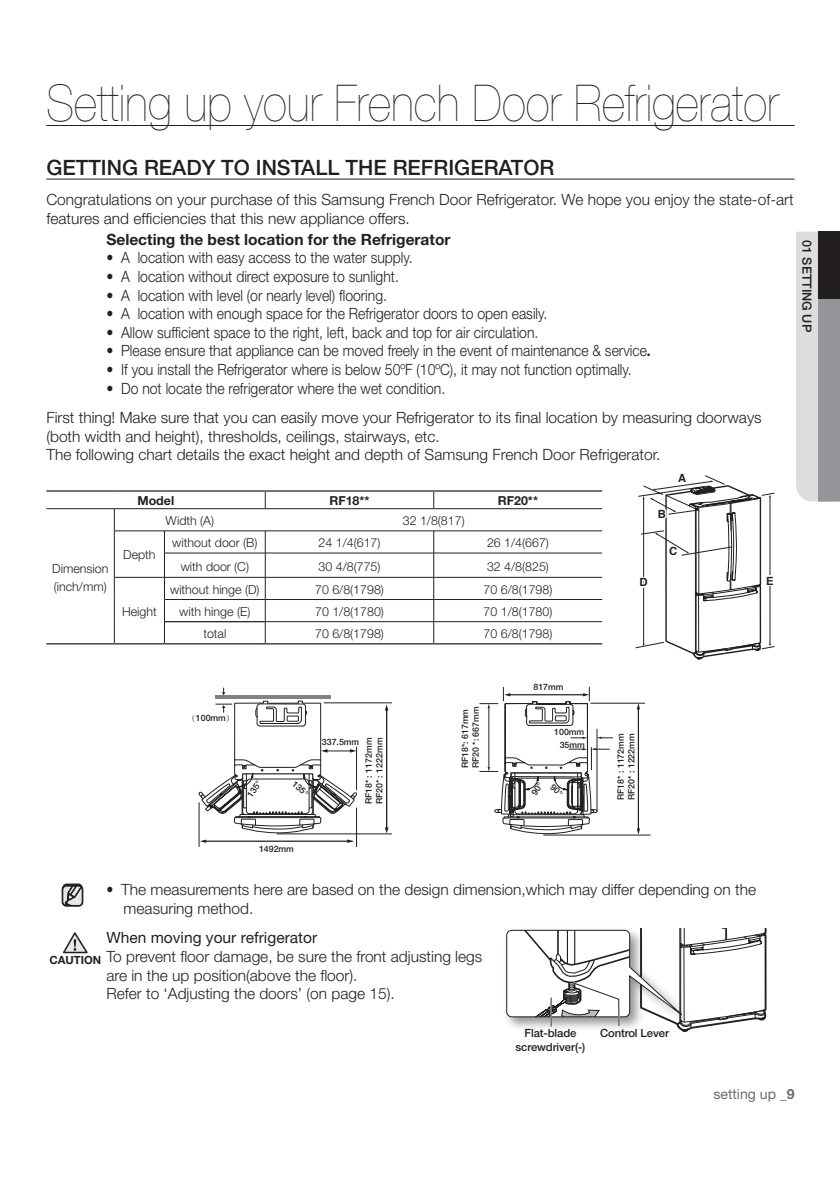
<style>
.page{position:relative;width:840px;height:1191px;background:#fff}
.page>*{position:absolute;margin:0;border:0;box-sizing:border-box;transform-origin:0 0}
.Level1__Heading_Hidd{font:200 50.8px "Helvetica Neue LT Pro";color:#231f20;scale:.9 1}
.Level2__Heading{font:500 21.2px "Helvetica Neue LT Pro";color:#231f20}
.Level1__Body{font:300 15.6px/18.6px "Helvetica Neue LT Pro";color:#231f20}
.Level3__List_in_Note{font:300 15.6px "Helvetica Neue LT Pro";color:#231f20;scale:.9 1}
.Level1__Body-2{font:300 15.6px "Helvetica Neue LT Pro";color:#231f20;scale:.9 1}
.Level3__List_in_Note-2{font:700 15.6px "Helvetica Neue LT Pro";color:#231f20}
.t1{font:15.6px "Helvetica Neue LT Pro";color:#231f20}
.Level1_Body{font:14.2px "Helvetica Neue LT Pro";color:#6c6d70}
.Level1__Body-3{font:500 12.6px "Helvetica Neue LT Pro";color:#231f20}
.t2{font:300 12.4px "Helvetica Neue LT Pro";color:#231f20}
.t3{font:700 12.4px "Helvetica Neue LT Pro";color:#231f20}
.t4{font:500 11.2px "Helvetica Neue LT Pro";letter-spacing:-.01em;color:#231f20}
.Table__Body{font:700 11.2px "Helvetica Neue LT Pro";color:#231f20}
.t5{font:700 11.2px "Helvetica";color:#231f20}
.t6{font:500 8.8px/10.6px "Helvetica Neue LT Pro";color:#231f20}
.s1{font-weight:700}
.s2{font-family:"Adobe Song Std Light GBK EUC H";font-weight:400}
</style>
<div class="page">
<hr style="left:46px;top:125px;width:748px;height:1px;background:#231f20">
<svg style="left:61px;top:883px;width:22px;height:24px"></svg>
<svg style="left:63px;top:932px;width:25px;height:22px"></svg>
<hr style="left:46px;top:490px;width:68px;height:1px;background:#231f20">
<hr style="left:114px;top:490px;width:50px;height:1px;background:#231f20">
<hr style="left:164px;top:490px;width:101px;height:1px;background:#231f20">
<hr style="left:265px;top:490px;width:168px;height:1px;background:#231f20">
<hr style="left:433px;top:490px;width:169px;height:1px;background:#231f20">
<hr style="left:164px;top:621px;width:101px;height:1px;background:#231f20">
<hr style="left:46px;top:643px;width:68px;height:1px;background:#231f20">
<hr style="left:114px;top:643px;width:50px;height:1px;background:#231f20">
<hr style="left:164px;top:643px;width:101px;height:1px;background:#231f20">
<hr style="left:265px;top:643px;width:168px;height:1px;background:#231f20">
<hr style="left:433px;top:643px;width:169px;height:1px;background:#231f20">
<svg style="left:265px;top:491px;width:1px;height:17px"></svg>
<svg style="left:433px;top:491px;width:1px;height:17px"></svg>
<hr style="left:46px;top:508px;width:68px;height:1px;background:#231f20">
<hr style="left:114px;top:508px;width:50px;height:1px;background:#231f20">
<hr style="left:164px;top:508px;width:101px;height:1px;background:#231f20">
<hr style="left:265px;top:508px;width:168px;height:1px;background:#231f20">
<hr style="left:433px;top:508px;width:169px;height:1px;background:#231f20">
<hr style="left:114px;top:530px;width:50px;height:1px;background:#231f20">
<hr style="left:164px;top:530px;width:101px;height:1px;background:#231f20">
<hr style="left:265px;top:530px;width:168px;height:1px;background:#231f20">
<hr style="left:433px;top:530px;width:169px;height:1px;background:#231f20">
<hr style="left:164px;top:552px;width:101px;height:1px;background:#231f20">
<hr style="left:265px;top:552px;width:168px;height:1px;background:#231f20">
<hr style="left:433px;top:552px;width:169px;height:1px;background:#231f20">
<hr style="left:114px;top:577px;width:50px;height:1px;background:#231f20">
<hr style="left:164px;top:577px;width:101px;height:1px;background:#231f20">
<hr style="left:265px;top:577px;width:168px;height:1px;background:#231f20">
<hr style="left:433px;top:577px;width:169px;height:1px;background:#231f20">
<hr style="left:164px;top:599px;width:101px;height:1px;background:#231f20">
<hr style="left:265px;top:599px;width:168px;height:1px;background:#231f20">
<hr style="left:433px;top:599px;width:169px;height:1px;background:#231f20">
<svg style="left:114px;top:509px;width:1px;height:134px"></svg>
<svg style="left:164px;top:531px;width:1px;height:112px"></svg>
<hr style="left:265px;top:621px;width:168px;height:1px;background:#231f20">
<svg style="left:265px;top:531px;width:1px;height:112px"></svg>
<hr style="left:433px;top:621px;width:169px;height:1px;background:#231f20">
<svg style="left:433px;top:531px;width:1px;height:112px"></svg>
<svg style="left:635px;top:475px;width:140px;height:184px"></svg>
<hr style="left:46px;top:179px;width:748px;height:1px;background:#231f20">
<svg style="left:506px;top:928px;width:260px;height:104px"></svg>
<svg style="left:796px;top:232px;width:43px;height:269px;background:#bdbfc1"></svg>
<div style="left:817px;top:232px;width:22px;height:67px;background:#231f20"></div>
<hr style="left:198px;top:802px;width:1px;height:44px;background:#231f20">
<hr style="left:277px;top:833px;width:114px;height:1px;background:#231f20">
<hr style="left:324px;top:702px;width:67px;height:1px;background:#231f20">
<svg style="left:385px;top:704px;width:3px;height:129px"></svg>
<svg style="left:198px;top:688px;width:160px;height:155px"></svg>
<hr style="left:543px;top:834px;width:107px;height:1px;background:#231f20">
<hr style="left:590px;top:703px;width:54px;height:1px;background:#231f20">
<svg style="left:636px;top:703px;width:3px;height:131px"></svg>
<hr style="left:356px;top:808px;width:1px;height:38px;background:#231f20">
<svg style="left:479px;top:687px;width:133px;height:148px"></svg>
<p class="Level1__Heading_Hidd" style="left:46px;top:74px;width:815px">Setting up your French Door Refrigerator</p>
<p class="Level2__Heading" style="left:46px;top:155px;width:509px">GETTING READY TO INSTALL THE REFRIGERATOR</p>
<p class="Level1__Body" style="left:46px;top:190px;width:748px">Congratulations on your purchase of this Samsung French Door Refrigerator. We hope you enjoy the state-of-art features and efficiencies that this new appliance offers.</p>
<p class="Level3__List_in_Note-2" style="left:106px;top:229px;width:345px">Selecting the best location for the Refrigerator</p>
<p class="Level3__List_in_Note" style="left:106px;top:248px;width:341px">• A location with easy access to the water supply.</p>
<p class="Level3__List_in_Note" style="left:106px;top:267px;width:326px">• A location without direct exposure to sunlight.</p>
<p class="Level3__List_in_Note" style="left:106px;top:285px;width:313px">• A location with level (or nearly level) flooring.</p>
<p class="Level3__List_in_Note" style="left:106px;top:304px;width:491px">• A location with enough space for the Refrigerator doors to open easily.</p>
<p class="Level3__List_in_Note" style="left:106px;top:323px;width:481px">• Allow sufficient space to the right, left, back and top for air circulation.</p>
<p class="Level3__List_in_Note" style="left:106px;top:341px;width:606px">• Please ensure that appliance can be moved freely in the event of maintenance &amp; service<span class="s1">.</span></p>
<p class="Level3__List_in_Note" style="left:106px;top:360px;width:584px">• If you install the Refrigerator where is below 50ºF (10ºC), it may not function optimally.</p>
<p class="Level3__List_in_Note" style="left:106px;top:378px;width:378px">• Do not locate the refrigerator where the wet condition.</p>
<p class="Level1__Body" style="left:46px;top:408px;width:716px">First thing! Make sure that you can easily move your Refrigerator to its final location by measuring doorways</p>
<p class="Level1__Body" style="left:46px;top:426px;width:394px">(both width and height), thresholds, ceilings, stairways, etc.</p>
<p class="Level1__Body" style="left:46px;top:445px;width:615px">The following chart details the exact height and depth of Samsung French Door Refrigerator.</p>
<p class="t2" style="left:52px;top:560px;width:58px">Dimension</p>
<p class="t2" style="left:54px;top:578px;width:54px">(inch/mm)</p>
<p class="t3" style="left:137px;top:493px;width:38px">Model</p>
<p class="t3" style="left:329px;top:493px;width:42px">RF18**</p>
<p class="t3" style="left:497px;top:493px;width:42px">RF20**</p>
<p class="t2" style="left:123px;top:547px;width:34px">Depth</p>
<p class="t2" style="left:122px;top:604px;width:36px">Height</p>
<p class="t2" style="left:165px;top:513px;width:50px">Width (A)</p>
<p class="t2" style="left:402px;top:513px;width:63px">32 1/8(817)</p>
<p class="t2" style="left:172px;top:535px;width:87px">without door (B)</p>
<p class="t2" style="left:318px;top:535px;width:63px">24 1/4(617)</p>
<p class="t2" style="left:486px;top:535px;width:63px">26 1/4(667)</p>
<p class="t2" style="left:181px;top:558px;width:70px">with door (C)</p>
<p class="t2" style="left:318px;top:558px;width:63px">30 4/8(775)</p>
<p class="t2" style="left:486px;top:558px;width:63px">32 4/8(825)</p>
<p class="t2" style="left:170px;top:582px;width:91px">without hinge (D)</p>
<p class="t2" style="left:315px;top:582px;width:70px">70 6/8(1798)</p>
<p class="t2" style="left:483px;top:582px;width:70px">70 6/8(1798)</p>
<p class="t2" style="left:179px;top:604px;width:73px">with hinge (E)</p>
<p class="t2" style="left:315px;top:604px;width:70px">70 1/8(1780)</p>
<p class="t2" style="left:483px;top:604px;width:70px">70 1/8(1780)</p>
<p class="t2" style="left:203px;top:626px;width:24px">total</p>
<p class="t2" style="left:315px;top:626px;width:70px">70 6/8(1798)</p>
<p class="t2" style="left:483px;top:626px;width:70px">70 6/8(1798)</p>
<p class="t5" style="left:657px;top:507px;width:10px">B</p>
<p class="t5" style="left:677px;top:471px;width:10px">A</p>
<p class="t5" style="left:639px;top:575px;width:10px">D</p>
<p class="t5" style="left:668px;top:544px;width:10px">C</p>
<p class="t5" style="left:765px;top:574px;width:9px">E</p>
<p class="Level1__Body-3" style="left:814px;top:240px;width:94px;rotate:90deg">01 SETTING UP</p>
<p class="t6" style="left:187px;top:712px;width:49px"><span class="s2">（</span>100mm<span class="s2">）</span></p>
<p class="t6" style="left:245px;top:793px;width:20px;rotate:-57deg">135°</p>
<p class="t6" style="left:297px;top:778px;width:20px;rotate:41deg">135°</p>
<p class="t6" style="left:363px;top:804px;width:68px;rotate:-90deg">RF18* : 1172mm<br>RF20* : 1222mm</p>
<p class="t6" style="left:322px;top:736px;width:39px">337.5mm</p>
<p class="t6" style="left:259px;top:843px;width:36px">1492mm</p>
<p class="t6" style="left:459px;top:768px;width:63px;rotate:-90deg">RF18*: 617mm<br>RF20 *: 667mm</p>
<p class="t6" style="left:533px;top:681px;width:31px">817mm</p>
<p class="t6" style="left:554px;top:727px;width:31px">100mm</p>
<p class="t6" style="left:559px;top:739px;width:27px">35mm</p>
<p class="t6" style="left:615px;top:800px;width:68px;rotate:-90deg">RF18* : 1172mm<br>RF20* : 1222mm</p>
<p class="Level1__Body-2" style="left:106px;top:880px;width:723px">• The measurements here are based on the design dimension,which may differ depending on the</p>
<p class="Level1__Body" style="left:124px;top:898px;width:131px">measuring method.</p>
<p class="t1" style="left:106px;top:928px;width:212px">When moving your refrigerator</p>
<p class="Level1__Body" style="left:106px;top:946px;width:377px">To prevent floor damage, be sure the front adjusting legs are in the up position(above the floor).</p>
<p class="Level1__Body" style="left:106px;top:984px;width:290px">Refer to ‘Adjusting the doors’ (on page 15).</p>
<p class="Table__Body" style="left:49px;top:953px;width:53px">CAUTION</p>
<p class="t4" style="left:524px;top:1026px;width:53px">Flat-blade</p>
<p class="t4" style="left:515px;top:1040px;width:71px">screwdriver(-)</p>
<p class="t4" style="left:599px;top:1026px;width:70px">Control Lever</p>
<p class="Level1_Body" style="left:713px;top:1085px;width:83px">setting up <span class="s1">_9</span></p>
</div>
